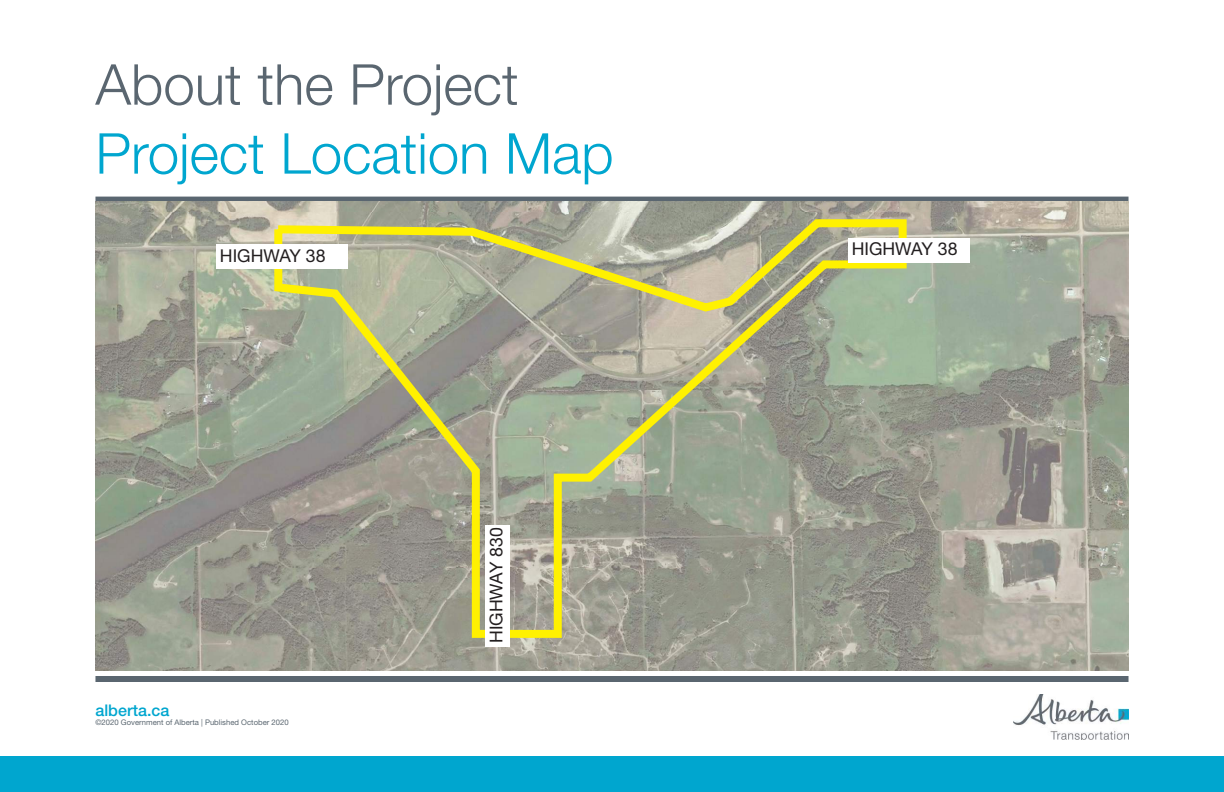
<style>
.page{position:relative;width:1224px;height:792px;background:#fff}
.page>*{position:absolute;margin:0;border:0;box-sizing:border-box;transform-origin:0 0}
.t1{font:300 56.4px "Helvetica Neue LT Std";color:#00a6cf}
.t2{font:300 56.4px "Helvetica Neue LT Std";color:#5a6670}
.t3{font:17.7px "Helvetica Neue LT Std";color:#231f20}
.t4{font:500 16.1px "Helvetica Neue LT Std";color:#00a6cf}
.t5{font:7.7px "Helvetica Neue LT Std";color:#5a6670}
</style>
<div class="page">
<div style="left:0;top:756px;width:1224px;height:36px;background:#00a6cf"></div>
<img style="left:1013px;top:694px;width:116px;height:46px">
<div style="left:95px;top:676px;width:1034px;height:6px;background:#5a6670"></div>
<div style="left:95px;top:197px;width:1034px;height:6px;background:#5a6670"></div>
<svg style="left:95px;top:201px;width:1034px;height:469px;background:#9fa194"></svg>
<svg style="left:270px;top:215px;width:641px;height:427px;background:#a3a58b"></svg>
<div style="left:216px;top:244px;width:131px;height:25px;background:#fff"></div>
<div style="left:848px;top:238px;width:122px;height:25px;background:#fff"></div>
<div style="left:485px;top:525px;width:25px;height:122px;background:#fff"></div>
<h1 class="t2" style="left:95px;top:50px;width:425px">About the Project</h1>
<h1 class="t1" style="left:95px;top:119px;width:520px">Project Location Map</h1>
<h2 class="t3" style="left:220px;top:245px;width:107px">HIGHWAY 38</h2>
<h3 class="t4" style="left:95px;top:701px;width:75px">alberta.ca</h3>
<p class="t5" style="left:95px;top:718px;width:195px">©2020 Government of Alberta | Published October 2020</p>
<h2 class="t3" style="left:486px;top:643px;width:117px;rotate:-90deg">HIGHWAY 830</h2>
<h2 class="t3" style="left:852px;top:238px;width:107px">HIGHWAY 38</h2>
</div>
